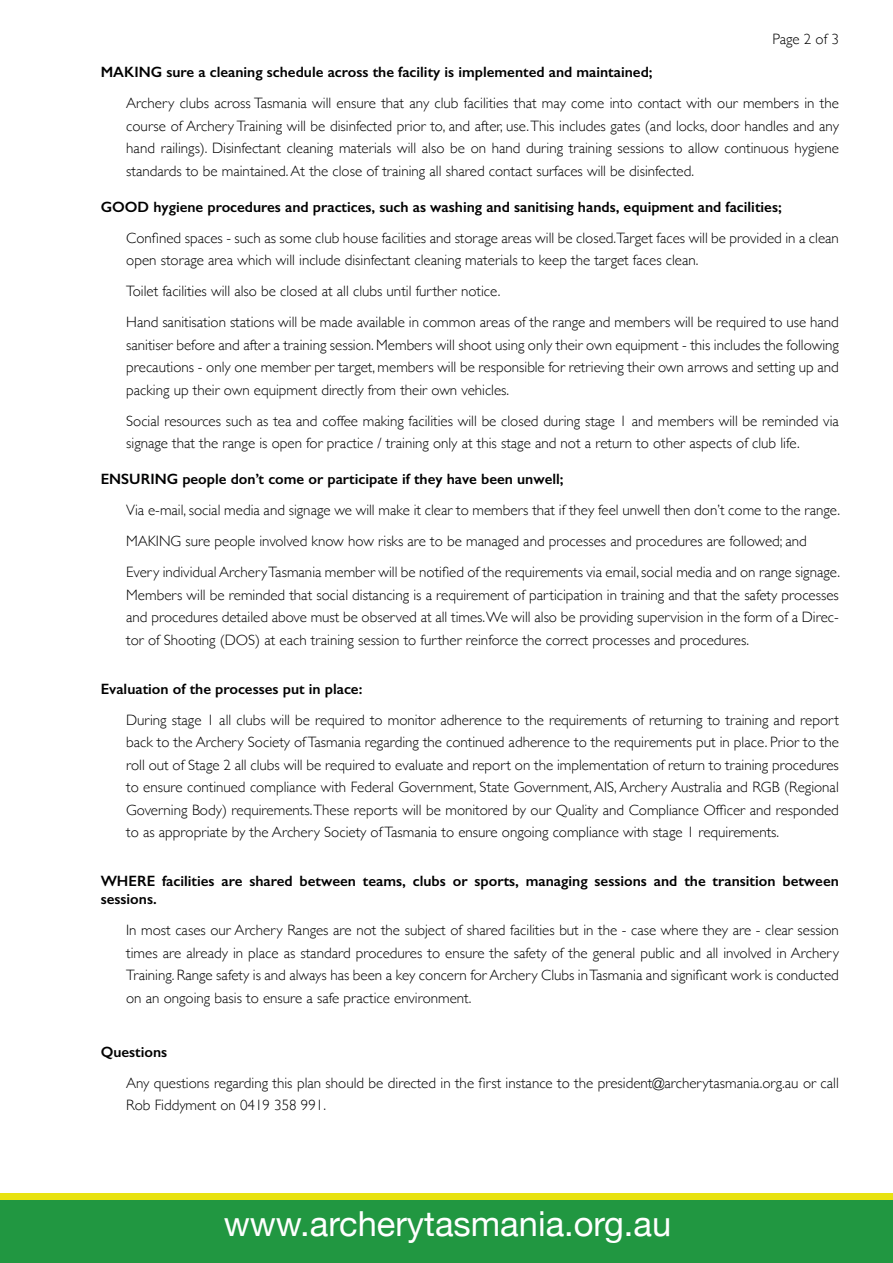
<style>
.page{position:relative;width:893px;height:1263px;background:#fff}
.page>*{position:absolute;margin:0;border:0;box-sizing:border-box;transform-origin:0 0}
.t1{font:34.5px "Helvetica Neue";color:#fff}
.t2{font:300 15px/22.5px "Gill Sans";color:#000;text-align:justify}
.t3{font:600 15px/18px "Gill Sans";color:#000}
</style>
<div class="page">
<div style="left:0;top:1193px;width:893px;height:70px;background:#e8e210"></div>
<div style="left:0;top:1201px;width:893px;height:62px;background:#219741"></div>
<p class="t2" style="left:772px;top:27px;width:68px">Page 2 of 3</p>
<p class="t3" style="left:101px;top:63px;width:44px">MAKING</p>
<p class="t3" style="left:166px;top:63px;width:488px">sure a cleaning schedule across the facility is implemented and maintained;</p>
<p class="t2" style="left:126px;top:91px;width:714px">Archery clubs across Tasmania will ensure that any club facilities that may come into contact with our members in the course of Archery Training will be disinfected prior to, and after, use.This includes gates (and locks, door handles and any hand railings). Disinfectant cleaning materials will also be on hand during training sessions to allow continuous hygiene standards to be maintained.At the close of training all shared contact surfaces will be disinfected.</p>
<p class="t3" style="left:101px;top:197px;width:13px">GOO</p>
<p class="t3" style="left:138px;top:197px;width:646px">D hygiene procedures and practices, such as washing and sanitising hands, equipment and facilities;</p>
<p class="t2" style="left:126px;top:226px;width:714px">Confined spaces - such as some club house facilities and storage areas will be closed.Target faces will be provided in a clean open storage area which will include disinfectant cleaning materials to keep the target faces clean.</p>
<p class="t2" style="left:126px;top:275px;width:714px;line-height:31px">Toilet facilities will also be closed at all clubs until further notice.<br>Hand sanitisation stations will be made available in common areas of the range and members will be required to use hand</p>
<p class="t2" style="left:126px;top:333px;width:714px">sanitiser before and after a training session.Members will shoot using only their own equipment - this includes the following precautions - only one member per target, members will be responsible for retrieving their own arrows and setting up and packing up their own equipment directly from their own vehicles.</p>
<p class="t2" style="left:126px;top:409px;width:714px">Social resources such as tea and coffee making facilities will be closed during stage 1 and members will be reminded via signage that the range is open for practice / training only at this stage and not a return to other aspects of club life.</p>
<p class="t3" style="left:101px;top:470px;width:11px">ENSU</p>
<p class="t3" style="left:141px;top:470px;width:20px">RING</p>
<p class="t3" style="left:182px;top:470px;width:383px">people don’t come or participate if they have been unwell;</p>
<p class="t2" style="left:126px;top:494px;width:715px;line-height:31px;text-align:left">Via e-mail, social media and signage we will make it clear to members that if they feel unwell then don’t come to the range.<br>MAKING sure people involved know how risks are to be managed and processes and procedures are followed; and<br>Every individual ArcheryTasmania member will be notified of the requirements via email,social media and on range signage.</p>
<p class="t2" style="left:126px;top:583px;width:714px">Members will be reminded that social distancing is a requirement of participation in training and that the safety processes and procedures detailed above must be observed at all times.We will also be providing supervision in the form of a Direc&shy;tor of Shooting (DOS) at each training session to further reinforce the correct processes and procedures.</p>
<p class="t3" style="left:101px;top:679px;width:263px">Evaluation of the processes put in place:</p>
<p class="t2" style="left:126px;top:708px;width:714px">During stage 1 all clubs will be required to monitor adherence to the requirements of returning to training and report back to the Archery Society ofTasmania regarding the continued adherence to the requirements put in place. Prior to the roll out of Stage 2 all clubs will be required to evaluate and report on the implementation of return to training procedures to ensure continued compliance with Federal Government, State Government, AIS, Archery Australia and RGB (Regional Governing Body) requirements.These reports will be monitored by our Quality and Compliance Officer and responded to as appropriate by the Archery Society ofTasmania to ensure ongoing compliance with stage 1 requirements.</p>
<p class="t3" style="left:101px;top:872px;width:740px">WHE RE facilities are shared between teams, clubs or sports, managing sessions and the transition between sessions.</p>
<p class="t2" style="left:126px;top:918px;width:714px">In most cases our Archery Ranges are not the subject of shared facilities but in the - case where they are - clear session times are already in place as standard procedures to ensure the safety of the general public and all involved in Archery Training. Range safety is and always has been a key concern for Archery Clubs inTasmania and significant work is conducted on an ongoing basis to ensure a safe practice environment.</p>
<p class="t3" style="left:101px;top:1042px;width:68px">Questions</p>
<p class="t2" style="left:126px;top:1071px;width:714px">Any questions regarding this plan should be directed in the first instance to the president@archerytasmania.org.au or call<br>Rob Fiddyment on 0419 358 991.</p>
<h1 class="t1" style="left:224px;top:1199px;width:449px">www.archerytasmania.org.au</h1>
</div>
